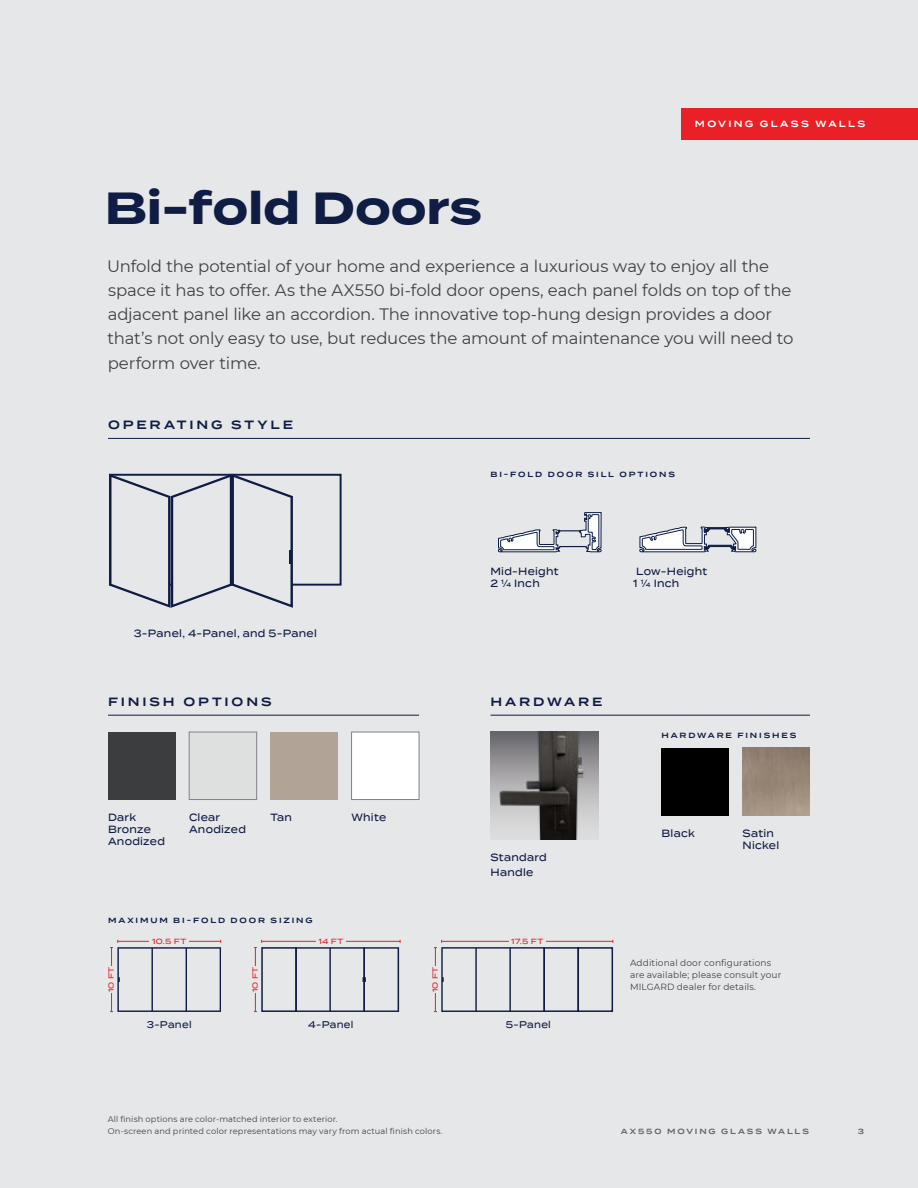
<style>
.page{position:relative;width:918px;height:1188px;background:#e6e7e8}
.page>*{position:absolute;margin:0;border:0;box-sizing:border-box;transform-origin:0 0}
.t1{font:700 45px "Termina";letter-spacing:-.005em;color:#0f1c43}
.t2{font:16.5px/24px "Montserrat";letter-spacing:-.01em;color:#414042}
.t3{font:600 12px "Termina";letter-spacing:.24em;color:#0f1c43}
.t4{font:500 10.5px/12px "Termina";letter-spacing:.025em;color:#0f1c43;scale:.9 1}
.t5{font:500 9.75px "Termina";letter-spacing:.03em;color:#0f1c43;scale:.9 1}
.t6{font:9px/12px "Montserrat";letter-spacing:.015em;color:#414042}
.t7{font:600 9px "Termina";letter-spacing:.255em;color:#fff}
.t8{font:8.25px/12px "Montserrat";letter-spacing:.015em;color:#414042}
.t9{font:600 7.5px "Termina";letter-spacing:.25em;color:#0f1c43}
.t10{font:500 7.5px "Termina";letter-spacing:.055em;color:#ea2027}
.t11{font:600 7.5px "Termina";letter-spacing:.255em;color:#63656a}
</style>
<div class="page">
<div style="left:681px;top:108px;width:237px;height:32px;background:#ea2027"></div>
<hr style="left:108px;top:438px;width:702px;height:1px;background:#0f1c43">
<div style="left:662px;top:748px;width:67px;height:67px;background:#000"></div>
<div style="left:108px;top:732px;width:68px;height:67px;background:#3c3d3e"></div>
<div style="left:270px;top:732px;width:68px;height:67px;background:#b1a497"></div>
<div style="left:351px;top:732px;width:68px;height:68px;background:#fff;border:1px solid #808285"></div>
<div style="left:189px;top:732px;width:68px;height:68px;background:#dde0de;border:1px solid #808285"></div>
<hr style="left:108px;top:715px;width:311px;height:1px;background:#0f1c43">
<div style="left:109px;top:474px;width:233px;height:112px;border:2px solid #0f1c43"></div>
<svg style="left:109px;top:474px;width:184px;height:134px"></svg>
<svg style="left:498px;top:512px;width:103px;height:41px"></svg>
<svg style="left:639px;top:527px;width:117px;height:26px"></svg>
<svg style="left:110px;top:940px;width:111px;height:72px"></svg>
<div style="left:108px;top:966px;width:7px;height:27px;background:#e6e7e8"></div>
<hr style="left:262px;top:941px;width:138px;height:1px;background:#ea2027">
<hr style="left:255px;top:948px;width:1px;height:64px;background:#ea2027">
<div style="left:252px;top:966px;width:7px;height:27px;background:#e6e7e8"></div>
<hr style="left:490px;top:715px;width:320px;height:1px;background:#0f1c43">
<img style="left:490px;top:732px;width:108px;height:108px">
<hr style="left:442px;top:941px;width:171px;height:1px;background:#ea2027">
<div style="left:509px;top:938px;width:37px;height:7px;background:#e6e7e8"></div>
<svg style="left:295px;top:940px;width:106px;height:72px"></svg>
<div style="left:261px;top:947px;width:36px;height:65px;border:2px solid #0f1c43"></div>
<div style="left:543px;top:947px;width:36px;height:65px;border:2px solid #0f1c43"></div>
<svg style="left:434px;top:940px;width:111px;height:72px"></svg>
<div style="left:578px;top:947px;width:35px;height:65px;border:2px solid #0f1c43"></div>
<p class="t7" style="left:695px;top:117px;width:172px">MOVING GLASS WALLS</p>
<h1 class="t1" style="left:105px;top:174px;width:379px">Bi-fold Doors</h1>
<p class="t2" style="left:107px;top:254px;width:688px">Unfold the potential of your home and experience a luxurious way to enjoy all the space it has to offer. As the AX550 bi-fold door opens, each panel folds on top of the adjacent panel like an accordion. The innovative top-hung design provides a door that’s not only easy to use, but reduces the amount of maintenance you will need to perform over time.</p>
<p class="t3" style="left:108px;top:416px;width:186px">OPERATING STYLE</p>
<p class="t4" style="left:134px;top:627px;width:205px">3-Panel, 4-Panel, and 5-Panel</p>
<p class="t3" style="left:108px;top:693px;width:165px">FINISH OPTIONS</p>
<p class="t4" style="left:108px;top:811px;width:65px">Dark<br>Bronze<br>Anodized</p>
<p class="t4" style="left:189px;top:811px;width:36px">Clear</p>
<p class="t4" style="left:270px;top:811px;width:26px">Tan</p>
<p class="t4" style="left:351px;top:811px;width:40px">White</p>
<p class="t4" style="left:189px;top:823px;width:65px">Anodized</p>
<p class="t9" style="left:108px;top:915px;width:206px">MAXIMUM BI-FOLD DOOR SIZING</p>
<p class="t10" style="left:106px;top:992px;width:27px;rotate:-90deg">10 FT</p>
<p class="t10" style="left:152px;top:936px;width:36px">10.5 FT</p>
<p class="t5" style="left:147px;top:1018px;width:51px">3-Panel</p>
<p class="t10" style="left:250px;top:992px;width:27px;rotate:-90deg">10 FT</p>
<p class="t10" style="left:318px;top:936px;width:26px">14 FT</p>
<p class="t5" style="left:308px;top:1018px;width:52px">4-Panel</p>
<p class="t9" style="left:490px;top:469px;width:186px">BI-FOLD DOOR SILL OPTIONS</p>
<p class="t4" style="left:490px;top:565px;width:77px">Mid-Height<br>2 1/4 Inch</p>
<p class="t4" style="left:633px;top:565px;width:84px">Low-Height<br>1 1/4 Inch</p>
<p class="t3" style="left:490px;top:693px;width:113px">HARDWARE</p>
<p class="t4" style="left:490px;top:850px;width:64px;line-height:15px">Standard<br>Handle</p>
<p class="t10" style="left:511px;top:936px;width:34px">17.5 FT</p>
<p class="t9" style="left:662px;top:729px;width:136px">HARDWARE FINISHES</p>
<p class="t4" style="left:662px;top:827px;width:39px">Black</p>
<p class="t4" style="left:742px;top:827px;width:42px">Satin<br>Nickel</p>
<p class="t10" style="left:430px;top:992px;width:27px;rotate:-90deg">10 FT</p>
<p class="t6" style="left:630px;top:956px;width:153px">Additional door configurations are available; please consult your<br>MILGARD dealer for details.</p>
<p class="t5" style="left:506px;top:1018px;width:52px">5-Panel</p>
<p class="t8" style="left:108px;top:1113px;width:336px">All finish options are color-matched interior to exterior.<br>On-screen and printed color representations may vary from actual finish colors.</p>
<p class="t11" style="left:621px;top:1126px;width:190px">AX550 MOVING GLASS WALLS</p>
<p class="t11" style="left:858px;top:1126px;width:8px">3</p>
</div>
